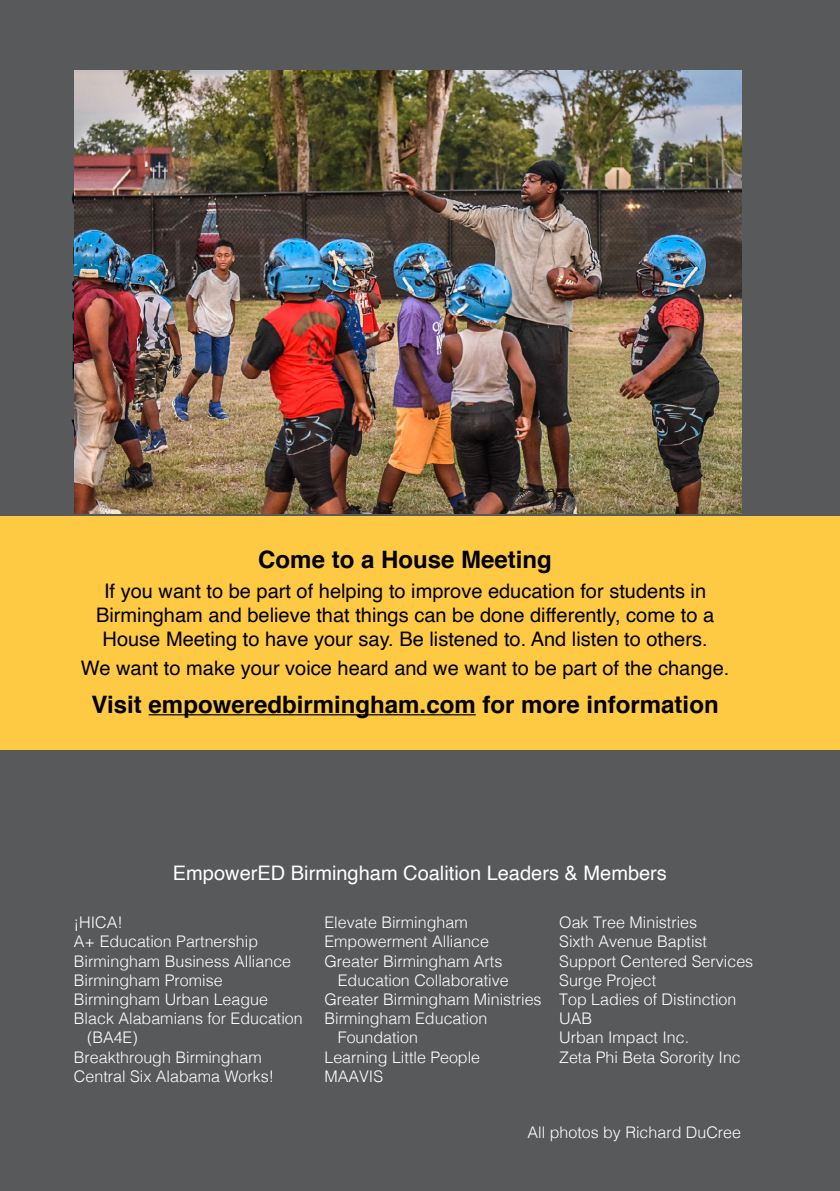
<style>
.page{position:relative;width:840px;height:1191px;background:#fff}
.page>*{position:absolute;margin:0;border:0;box-sizing:border-box;transform-origin:0 0}
.t1{font:700 24px "Helvetica";color:#000}
.t2{font:20px/24px "Helvetica";color:#000;text-align:center}
.t3{font:20px "Helvetica";color:#fff}
.t4{font:300 16px/19.2px "Helvetica";color:#fff}
</style>
<div class="page">
<div style="left:0;top:0;width:839px;height:1191px;background:#58595b"></div>
<img style="left:74px;top:71px;width:667px;height:442px">
<div style="left:0;top:516px;width:839px;height:234px;background:#ffca43"></div>
<hr style="left:148px;top:714px;width:327px;height:1px;background:#000">
<h1 class="t1" style="left:258px;top:540px;width:295px">Come to a House Meeting</h1>
<p class="t2" style="left:96px;top:580px;width:619px">If you want to be part of helping to improve education for students in<br>Birmingham and believe that things can be done differently, come to a<br>House Meeting to have your say. Be listened to. And listen to others.</p>
<p class="t2" style="left:81px;top:656px;width:649px">We want to make your voice heard and we want to be part of the change.</p>
<h1 class="t1" style="left:92px;top:685px;width:628px">Visit empoweredbirmingham.com for more information</h1>
<p class="t3" style="left:173px;top:857px;width:495px">EmpowerED Birmingham Coalition Leaders &amp; Members</p>
<p class="t4" style="left:74px;top:911px;width:50px">¡HICA!</p>
<p class="t4" style="left:74px;top:931px;width:185px">A+ Education Partnership</p>
<p class="t4" style="left:74px;top:950px;width:218px">Birmingham Business Alliance</p>
<p class="t4" style="left:74px;top:969px;width:150px">Birmingham Promise</p>
<p class="t4" style="left:74px;top:988px;width:195px">Birmingham Urban League</p>
<p class="t4" style="left:74px;top:1007px;width:230px">Black Alabamians for Education</p>
<p class="t4" style="left:87px;top:1027px;width:52px">(BA4E)</p>
<p class="t4" style="left:74px;top:1046px;width:189px">Breakthrough Birmingham</p>
<p class="t4" style="left:74px;top:1065px;width:202px">Central Six Alabama Works!</p>
<p class="t4" style="left:324px;top:911px;width:145px">Elevate Birmingham</p>
<p class="t4" style="left:324px;top:931px;width:166px">Empowerment Alliance</p>
<p class="t4" style="left:324px;top:950px;width:179px">Greater Birmingham Arts</p>
<p class="t4" style="left:337px;top:969px;width:172px">Education Collaborative</p>
<p class="t4" style="left:324px;top:988px;width:218px">Greater Birmingham Ministries</p>
<p class="t4" style="left:324px;top:1007px;width:164px">Birmingham Education</p>
<p class="t4" style="left:337px;top:1027px;width:82px">Foundation</p>
<p class="t4" style="left:324px;top:1046px;width:157px">Learning Little People</p>
<p class="t4" style="left:324px;top:1065px;width:60px">MAAVIS</p>
<p class="t4" style="left:559px;top:911px;width:195px">Oak Tree Ministries<br>Sixth Avenue Baptist<br>Support Centered Services<br>Surge Project<br>Top Ladies of Distinction<br>UAB<br>Urban Impact Inc.<br>Zeta Phi Beta Sorority Inc</p>
<p class="t4" style="left:527px;top:1121px;width:215px">All photos by Richard DuCree</p>
</div>
